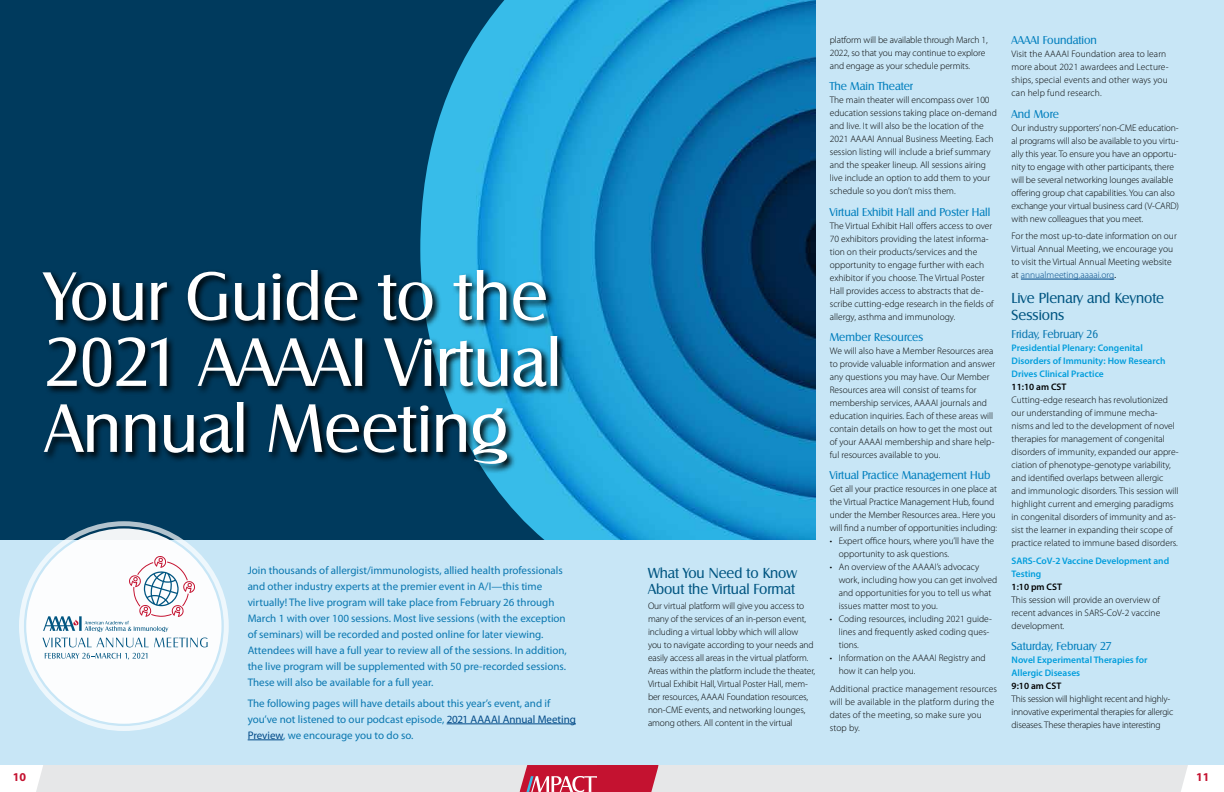
<style>
.page{position:relative;width:1224px;height:792px;background:#fff}
.page>*{position:absolute;margin:0;border:0;box-sizing:border-box;transform-origin:0 0}
.CastleT_head{font:66px/66px "Castle TS";color:#fff}
.t1{font:60px/66px "Castle TS";color:#fff;text-align:right}
.AM_headline{font:14px/16.8px "Castle TS";color:#005581}
.t2{font:700 12px "Myriad Pro";color:#c41230}
.Body__0625{font:11px/16px "Myriad Pro";color:#0a77b0}
.AM20_head2{font:11px "Castle TS";color:#007ebd}
.AM20_head2-2{font:11px "Castle TS";color:#0a77b0}
.Body__0625-2{font:300 9.5px/13px "Myriad Pro";color:#000}
.Body_bullet_no{font:300 9.5px/13px "Myriad Pro";color:#000}
.Body_Semibold_no{font:600 9.5px/13px "Myriad Pro";color:#009ddc}
.Body_no{font:300 9.5px/13px "Myriad Pro";letter-spacing:-.01em;color:#000}
.Body__0625-3{font:300 9.5px/13px "Myriad Pro";letter-spacing:-.02em;color:#000}
.Body_bullet__0625{font:300 9.5px/13px "Myriad Pro";color:#000}
.s1{color:#004987}
.s2{font-family:"Calibri";font-weight:400}
.s3{color:#000}
</style>
<div class="page">
<svg style="left:36px;top:765px;width:1152px;height:27px"></svg>
<div style="left:612px;top:0;width:612px;height:765px;background:#c8e6f6"></div>
<div style="left:0;top:540px;width:612px;height:225px;background:#c8e6f6"></div>
<img style="left:545px;top:0;width:270px;height:540px">
<svg style="left:0;top:0;width:545px;height:540px;fill:#003a5d"></svg>
<div style="left:19px;top:521px;width:210px;height:210px;border:5px solid #fff;border-radius:50%"></div>
<div style="left:26px;top:529px;width:195px;height:195px;background:#fff;border-radius:50%"></div>
<svg style="left:42px;top:638px;width:166px;height:9px"></svg>
<svg style="left:45px;top:653px;width:102px;height:7px"></svg>
<svg style="left:43px;top:556px;width:152px;height:76px"></svg>
<svg style="left:41px;top:268px;width:526px;height:206px"></svg>
<hr style="left:447px;top:724px;width:129px;height:1px;background:#004987">
<hr style="left:248px;top:740px;width:35px;height:1px;background:#004987">
<hr style="left:1021px;top:279px;width:93px;height:1px;background:#004987">
<p class="CastleT_head" style="left:45px;top:263px;width:518px">Your Guide to the<br>2021 AAAAI Virtual<br>Annual Meeting</p>
<h2 class="t1" style="left:106px;top:291px;width:471px">Expect From the<br>2021 AAAAI Virtual<br>Annual Meeting</h2>
<p class="Body__0625" style="left:248px;top:562px;width:321px">Join thousands of allergist/immunologists, allied health professionals and other industry experts at the premier event in A/I—this time virtually! The live program will take place from February 26 through March 1 with over 100 sessions. Most live sessions (with the exception of seminars) will be recorded and posted online for later viewing.<br>Attendees will have a full year to review all of the sessions. In addition, the live program will be supplemented with 50 pre-recorded sessions.<br>These will also be available for a full year.</p>
<p class="Body__0625" style="left:248px;top:695px;width:330px">The following pages will have details about this year’s event, and if you’ve not listened to our podcast episode, <span class="s1">2021 AAAAI Annual Meeting<br>Preview</span>, we encourage you to do so.</p>
<p class="AM_headline" style="left:648px;top:564px;width:151px">What You Need to Know<br>About the Virtual Format</p>
<p class="Body__0625-2" style="left:648px;top:599px;width:169px">Our virtual platform will give you access to many of the services of an in-person event, including a virtual lobby which will allow<br>you to navigate according to your needs and easily access all areas in the virtual platform.<br>Areas within the platform include the theater, Virtual Exhibit Hall, Virtual Poster Hall, mem&shy;ber resources, AAAAI Foundation resources, non-CME events, and networking lounges, among others. All content in the virtual</p>
<p class="Body__0625-2" style="left:830px;top:33px;width:159px">platform will be available through March 1,<br>2022, so that you may continue to explore and engage as your schedule permits.</p>
<p class="AM20_head2" style="left:830px;top:80px;width:85px">The Main Theater</p>
<p class="Body__0625-2" style="left:830px;top:94px;width:169px">The main theater will encompass over 100 education sessions taking place on-demand and live. It will also be the location of the 2021 AAAAI Annual Business Meeting. Each session listing will include a brief summary and the speaker lineup. All sessions airing live include an option to add them to your schedule so you don’t miss them.</p>
<p class="AM20_head2" style="left:830px;top:205px;width:162px">Virtual Exhibit Hall and Poster Hall</p>
<p class="Body__0625-2" style="left:830px;top:219px;width:165px">The Virtual Exhibit Hall offers access to over 70 exhibitors providing the latest informa&shy;tion on their products/services and the opportunity to engage further with each exhibitor if you choose. The Virtual Poster Hall provides access to abstracts that de&shy;scribe cutting-edge research in the fields of allergy, asthma and immunology.</p>
<p class="AM20_head2" style="left:830px;top:331px;width:95px">Member Resources</p>
<p class="Body__0625-2" style="left:830px;top:344px;width:167px">We will also have a Member Resources area to provide valuable information and answer any questions you may have. Our Member Resources area will consist of teams for membership services, AAAAI journals and education inquiries. Each of these areas will contain details on how to get the most out of your AAAAI membership and share help&shy;ful resources available to you.</p>
<p class="AM20_head2" style="left:830px;top:469px;width:162px">Virtual Practice Management Hub</p>
<p class="Body_no" style="left:830px;top:483px;width:169px">Get all your practice resources in one place at the Virtual Practice Management Hub, found under the Member Resources area.. Here you will find a number of opportunities including:</p>
<p class="Body_bullet_no" style="left:839px;top:535px;width:157px;text-indent:-9px">• Expert office hours, where you’ll have the opportunity to ask questions.</p>
<p class="Body_bullet_no" style="left:839px;top:561px;width:160px;text-indent:-9px">• An overview of the AAAAI’s advocacy work, including how you can get involved and opportunities for you to tell us what issues matter most to you.</p>
<p class="Body_bullet_no" style="left:839px;top:613px;width:155px;text-indent:-9px">• Coding resources, including 2021 guide&shy;lines and frequently asked coding ques&shy;tions.</p>
<p class="Body_bullet__0625" style="left:839px;top:652px;width:148px;text-indent:-9px">• Information on the AAAAI Registry and how it can help you.</p>
<p class="Body__0625-2" style="left:830px;top:682px;width:169px">Additional practice management resources will be available in the platform during the dates of the meeting, so make sure you stop by.</p>
<p class="AM20_head2" style="left:1012px;top:34px;width:87px">AAAAI Foundation</p>
<p class="Body__0625-2" style="left:1012px;top:48px;width:159px">Visit the AAAAI Foundation area to learn more about 2021 awardees and Lecture&shy;ships, special events and other ways you can help fund research.</p>
<p class="AM20_head2" style="left:1012px;top:107px;width:49px">And More</p>
<p class="Body__0625-2" style="left:1012px;top:121px;width:169px">Our industry supporters’ non-CME education&shy;al programs will also be available to you virtu&shy;ally this year. To ensure you have an opportu&shy;nity to engage with other participants, there will be several networking lounges available offering group chat capabilities. You can also exchange your virtual business card (V-CARD) with new colleagues that you meet.</p>
<p class="Body__0625-2" style="left:1012px;top:229px;width:167px">For the most up-to-date information on our Virtual Annual Meeting, we encourage you to visit the Virtual Annual Meeting website at <span class="s1">annualmeeting.aaaai.org</span><span class="s2">.</span></p>
<p class="AM_headline" style="left:1012px;top:290px;width:154px">Live Plenary and Keynote<br>Sessions</p>
<p class="AM20_head2-2" style="left:1012px;top:328px;width:88px">Friday, February 26</p>
<p class="Body_Semibold_no" style="left:1012px;top:341px;width:155px">Presidential Plenary: Congenital<br>Disorders of Immunity: How Research<br>Drives Clinical Practice<br><span class="s3">11:10 am CST</span></p>
<p class="Body__0625-2" style="left:1012px;top:394px;width:169px">Cutting-edge research has revolutionized our understanding of immune mecha&shy;nisms and led to the development of novel therapies for management of congenital disorders of immunity, expanded our appre&shy;ciation of phenotype-genotype variability, and identified overlaps between allergic and immunologic disorders. This session will highlight current and emerging paradigms in congenital disorders of immunity and as&shy;sist the learner in expanding their scope of practice related to immune based disorders.</p>
<p class="Body_Semibold_no" style="left:1012px;top:554px;width:159px">SARS-CoV-2 Vaccine Development and<br>Testing<br><span class="s3">1:10 pm CST</span></p>
<p class="Body__0625-2" style="left:1012px;top:593px;width:150px;text-align:justify">This session will provide an overview of recent advances in SARS-CoV-2 vaccine development.</p>
<p class="AM20_head2" style="left:1012px;top:640px;width:102px">Saturday, February 27</p>
<p class="Body_Semibold_no" style="left:1012px;top:653px;width:137px">Novel Experimental Therapies for<br>Allergic Diseases<br><span class="s3">9:10 am CST</span></p>
<p class="Body__0625-3" style="left:1012px;top:692px;width:163px">This session will highlight recent and highly&shy;innovative experimental therapies for allergic diseases. These therapies have interesting</p>
<p class="t2" style="left:13px;top:769px;width:15px">10</p>
<p class="t2" style="left:1196px;top:769px;width:15px">11</p>
</div>
